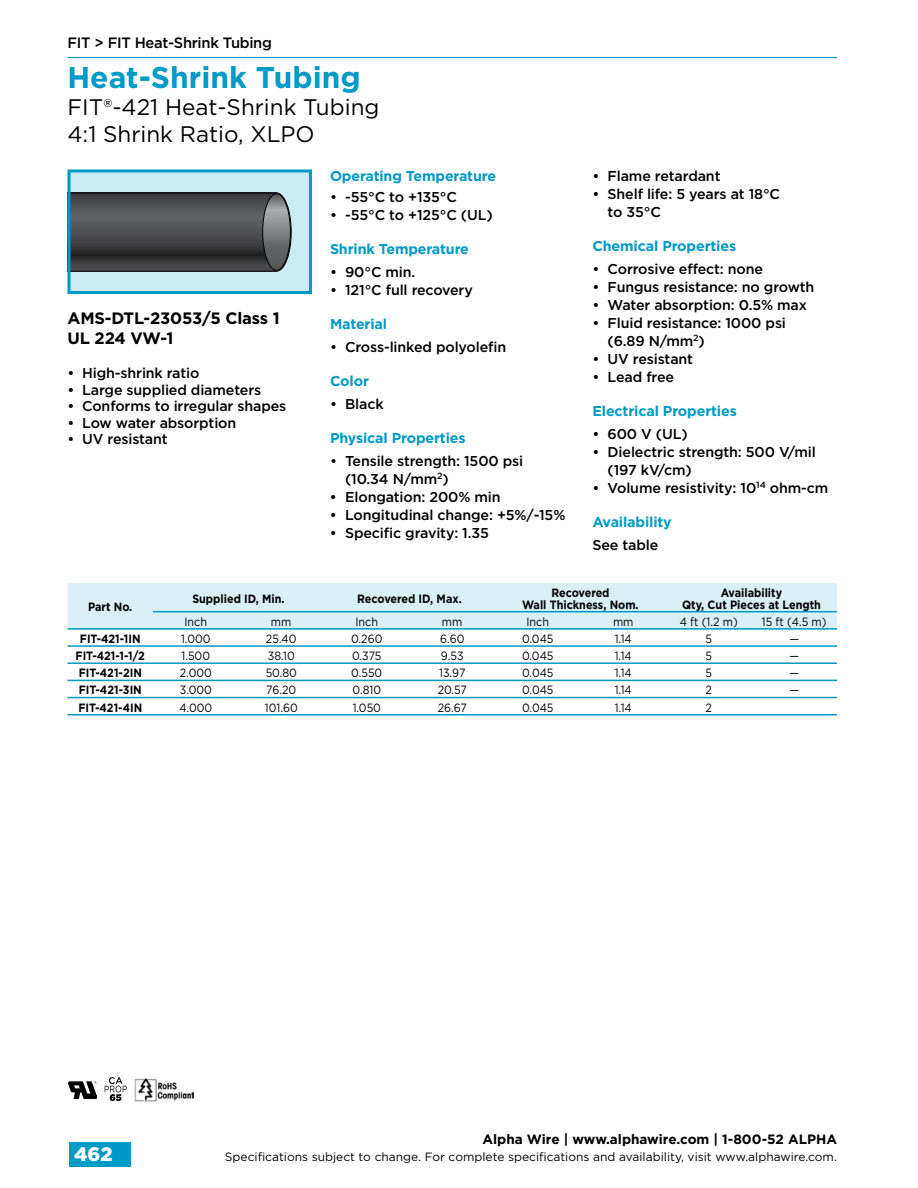
<style>
.page{position:relative;width:918px;height:1188px;background:#fff}
.page>*{position:absolute;margin:0;border:0;box-sizing:border-box;transform-origin:0 0}
.t1{font:700 30px "Gotham";color:#009ac7}
.t2{font:22.5px/27px "Gotham";color:#000}
.t3{font:900 19.5px "Gotham";color:#fff}
.t4{font:700 16.5px/19.5px "Gotham";letter-spacing:-.01em;color:#000}
.t5{font:500 15px "Gotham";letter-spacing:-.02em;color:#000}
.t6{font:500 14.25px/18px "Gotham";letter-spacing:-.01em;color:#000}
.t7{font:700 14.25px "Gotham";letter-spacing:-.01em;color:#009ac7}
.t8{font:700 13.5px "Gotham";color:#000}
.t9{font:12px "Gotham";color:#000;scale:.9 1}
.t10{font:700 12px/12px "Gotham";color:#000;text-align:center;scale:.9 1}
.t11{font:12px "Gotham";color:#000}
</style>
<div class="page">
<div style="left:69px;top:1142px;width:62px;height:24px;background:#009ac7"></div>
<hr style="left:68px;top:57px;width:769px;height:1px;background:#009ac7">
<div style="left:69px;top:171px;width:241px;height:121px;background:#ccebf4"></div>
<svg style="left:72px;top:193px;width:218px;height:78px;background:#4b4b4d"></svg>
<div style="left:262px;top:193px;width:29px;height:78px;border:1px solid #000;border-radius:50%"></div>
<div style="left:68px;top:169px;width:244px;height:125px;border:3px solid #009ac7"></div>
<img style="left:68px;top:1081px;width:29px;height:17px">
<img style="left:135px;top:1078px;width:59px;height:23px">
<svg style="left:105px;top:1077px;width:22px;height:24px"></svg>
<div style="left:68px;top:583px;width:769px;height:45px;background:#d9f0f7"></div>
<hr style="left:153px;top:611px;width:684px;height:1px;background:#009ac7">
<hr style="left:68px;top:628px;width:769px;height:2px;background:#009ac7">
<hr style="left:68px;top:645px;width:769px;height:2px;background:#009ac7">
<hr style="left:68px;top:662px;width:769px;height:2px;background:#009ac7">
<hr style="left:68px;top:680px;width:769px;height:1px;background:#009ac7">
<hr style="left:68px;top:697px;width:769px;height:1px;background:#009ac7">
<hr style="left:68px;top:714px;width:769px;height:1px;background:#009ac7">
<p class="t5" style="left:68px;top:33px;width:206px">FIT &gt; FIT Heat-Shrink Tubing</p>
<h1 class="t1" style="left:68px;top:58px;width:295px">Heat-Shrink Tubing</h1>
<h2 class="t2" style="left:68px;top:94px;width:313px">FIT®-421 Heat-Shrink Tubing<br>4:1 Shrink Ratio, XLPO</h2>
<p class="t4" style="left:68px;top:309px;width:214px">AMS-DTL-23053/5 Class 1<br>UL 224 VW-1</p>
<p class="t6" style="left:68px;top:364px;width:133px">• High-shrink ratio</p>
<p class="t6" style="left:68px;top:381px;width:195px">• Large supplied diameters</p>
<p class="t6" style="left:68px;top:397px;width:220px">• Conforms to irregular shapes</p>
<p class="t6" style="left:68px;top:414px;width:170px">• Low water absorption</p>
<p class="t6" style="left:68px;top:430px;width:102px">• UV resistant</p>
<p class="t7" style="left:330px;top:166px;width:168px">Operating Temperature</p>
<p class="t6" style="left:330px;top:188px;width:128px">• -55°C to +135°C</p>
<p class="t6" style="left:330px;top:206px;width:164px">• -55°C to +125°C (UL)</p>
<p class="t7" style="left:330px;top:240px;width:141px">Shrink Temperature</p>
<p class="t6" style="left:330px;top:263px;width:87px">• 90°C min.</p>
<p class="t6" style="left:330px;top:281px;width:144px">• 121°C full recovery</p>
<p class="t7" style="left:330px;top:315px;width:59px">Material</p>
<p class="t6" style="left:330px;top:338px;width:178px">• Cross-linked polyolefin</p>
<p class="t7" style="left:330px;top:372px;width:40px">Color</p>
<p class="t6" style="left:330px;top:395px;width:55px">• Black</p>
<p class="t7" style="left:330px;top:429px;width:137px">Physical Properties</p>
<p class="t6" style="left:345px;top:452px;width:180px;text-indent:-15px">• Tensile strength: 1500 psi (10.34 N/mm<sup>2</sup>)</p>
<p class="t6" style="left:330px;top:488px;width:172px">• Elongation: 200% min</p>
<p class="t6" style="left:330px;top:506px;width:237px">• Longitudinal change: +5%/-15%</p>
<p class="t6" style="left:330px;top:524px;width:160px">• Specific gravity: 1.35</p>
<p class="t6" style="left:592px;top:167px;width:130px">• Flame retardant</p>
<p class="t6" style="left:608px;top:185px;width:174px;text-indent:-15px">• Shelf life: 5 years at 18°C to 35°C</p>
<p class="t7" style="left:592px;top:237px;width:145px">Chemical Properties</p>
<p class="t6" style="left:592px;top:260px;width:172px">• Corrosive effect: none</p>
<p class="t6" style="left:592px;top:278px;width:223px">• Fungus resistance: no growth</p>
<p class="t6" style="left:592px;top:296px;width:216px">• Water absorption: 0.5% max</p>
<p class="t6" style="left:608px;top:314px;width:180px;text-indent:-15px">• Fluid resistance: 1000 psi (6.89 N/mm<sup>2</sup>)</p>
<p class="t6" style="left:592px;top:350px;width:102px">• UV resistant</p>
<p class="t6" style="left:592px;top:368px;width:83px">• Lead free</p>
<p class="t7" style="left:592px;top:402px;width:146px">Electrical Properties</p>
<p class="t6" style="left:592px;top:425px;width:97px">• 600 V (UL)</p>
<p class="t6" style="left:608px;top:443px;width:210px;text-indent:-15px">• Dielectric strength: 500 V/mil (197 kV/cm)</p>
<p class="t6" style="left:592px;top:479px;width:237px">• Volume resistivity: 10<sup>14</sup> ohm-cm</p>
<p class="t7" style="left:593px;top:513px;width:81px">Availability</p>
<p class="t6" style="left:593px;top:536px;width:67px">See table</p>
<p class="t10" style="left:88px;top:601px;width:51px">Part No.</p>
<p class="t10" style="left:192px;top:592px;width:104px">Supplied ID, Min.</p>
<p class="t10" style="left:357px;top:592px;width:118px">Recovered ID, Max.</p>
<p class="t10" style="left:522px;top:586px;width:131px">Recovered<br>Wall Thickness, Nom.</p>
<p class="t10" style="left:682px;top:586px;width:156px">Availability<br>Qty, Cut Pieces at Length</p>
<p class="t9" style="left:184px;top:614px;width:27px">Inch</p>
<p class="t9" style="left:271px;top:614px;width:24px">mm</p>
<p class="t9" style="left:355px;top:614px;width:27px">Inch</p>
<p class="t9" style="left:442px;top:614px;width:24px">mm</p>
<p class="t9" style="left:526px;top:614px;width:27px">Inch</p>
<p class="t9" style="left:613px;top:614px;width:24px">mm</p>
<p class="t9" style="left:680px;top:614px;width:66px">4 ft (1.2 m)</p>
<p class="t9" style="left:762px;top:614px;width:73px">15 ft (4.5 m)</p>
<p class="t10" style="left:80px;top:633px;width:69px">FIT-421-1IN</p>
<p class="t9" style="left:181px;top:631px;width:34px">1.000</p>
<p class="t9" style="left:266px;top:631px;width:36px">25.40</p>
<p class="t9" style="left:351px;top:631px;width:36px">0.260</p>
<p class="t9" style="left:440px;top:631px;width:29px">6.60</p>
<p class="t9" style="left:522px;top:631px;width:37px">0.045</p>
<p class="t9" style="left:615px;top:631px;width:20px">1.14</p>
<p class="t9" style="left:705px;top:631px;width:9px">5</p>
<p class="t9" style="left:789px;top:631px;width:12px">—</p>
<p class="t10" style="left:76px;top:650px;width:79px">FIT-421-1-1/2</p>
<p class="t9" style="left:182px;top:648px;width:33px">1.500</p>
<p class="t9" style="left:268px;top:648px;width:32px">38.10</p>
<p class="t9" style="left:352px;top:648px;width:34px">0.375</p>
<p class="t9" style="left:441px;top:648px;width:27px">9.53</p>
<p class="t9" style="left:522px;top:648px;width:37px">0.045</p>
<p class="t9" style="left:615px;top:648px;width:20px">1.14</p>
<p class="t9" style="left:706px;top:648px;width:9px">5</p>
<p class="t9" style="left:789px;top:648px;width:12px">—</p>
<p class="t10" style="left:79px;top:667px;width:72px">FIT-421-2IN</p>
<p class="t9" style="left:180px;top:665px;width:37px">2.000</p>
<p class="t9" style="left:266px;top:665px;width:36px">50.80</p>
<p class="t9" style="left:351px;top:665px;width:36px">0.550</p>
<p class="t9" style="left:439px;top:665px;width:31px">13.97</p>
<p class="t9" style="left:522px;top:665px;width:37px">0.045</p>
<p class="t9" style="left:615px;top:665px;width:20px">1.14</p>
<p class="t9" style="left:706px;top:665px;width:9px">5</p>
<p class="t9" style="left:789px;top:665px;width:12px">—</p>
<p class="t10" style="left:79px;top:684px;width:72px">FIT-421-3IN</p>
<p class="t9" style="left:180px;top:682px;width:37px">3.000</p>
<p class="t9" style="left:266px;top:682px;width:35px">76.20</p>
<p class="t9" style="left:353px;top:682px;width:33px">0.810</p>
<p class="t9" style="left:438px;top:682px;width:34px">20.57</p>
<p class="t9" style="left:522px;top:682px;width:37px">0.045</p>
<p class="t9" style="left:615px;top:682px;width:20px">1.14</p>
<p class="t9" style="left:706px;top:682px;width:9px">2</p>
<p class="t9" style="left:789px;top:682px;width:12px">—</p>
<p class="t10" style="left:78px;top:701px;width:72px">FIT-421-4IN</p>
<p class="t9" style="left:179px;top:700px;width:38px">4.000</p>
<p class="t9" style="left:265px;top:700px;width:38px">101.60</p>
<p class="t9" style="left:353px;top:700px;width:33px">1.050</p>
<p class="t9" style="left:438px;top:700px;width:34px">26.67</p>
<p class="t9" style="left:522px;top:700px;width:37px">0.045</p>
<p class="t9" style="left:615px;top:700px;width:20px">1.14</p>
<p class="t9" style="left:706px;top:700px;width:9px">2</p>
<p class="t8" style="left:483px;top:1131px;width:356px">Alpha Wire | www.alphawire.com | 1-800-52 ALPHA</p>
<h3 class="t3" style="left:74px;top:1141px;width:40px">462</h3>
<p class="t11" style="left:225px;top:1149px;width:614px">Specifications subject to change. For complete specifications and availability, visit www.alphawire.com.</p>
</div>
